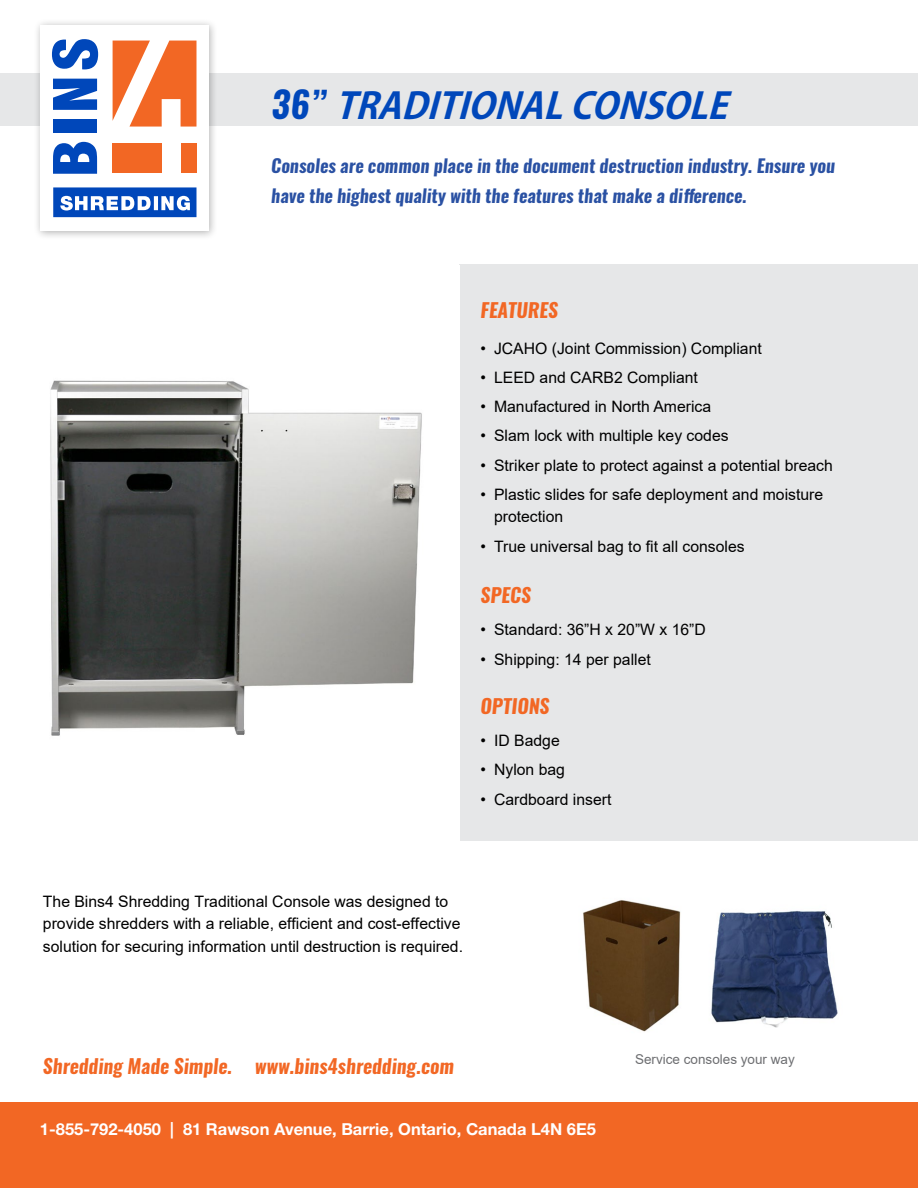
<style>
.page{position:relative;width:918px;height:1188px;background:#fff}
.page>*{position:absolute;margin:0;border:0;box-sizing:border-box;transform-origin:0 0}
.t1{font:italic 700 36px "Adobe Gothic Std";color:#0047ba}
.t2{font:italic 700 19.5px "Oswald";color:#f26724}
.t3{font:italic 700 18px/30px "Oswald";color:#2a51a3}
.t4{font:700 16.5px "Helvetica Neue LT Std";color:#fff}
.t5{font:15.75px/22.5px "Arial";color:#000}
.t6{font:13.5px "Arial";color:#6d6e71}
.s1{font-family:"Oswald"}
</style>
<div class="page">
<div style="left:0;top:74px;width:918px;height:52px;background:#e6e7e8"></div>
<div style="left:0;top:1102px;width:918px;height:86px;background:#f26724"></div>
<div style="left:33px;top:19px;width:185px;height:221px;background:#000;opacity:.3"></div>
<div style="left:40px;top:25px;width:168px;height:206px;background:#fff"></div>
<svg style="left:53px;top:142px;width:44px;height:32px"></svg>
<div style="left:53px;top:120px;width:44px;height:13px;background:#0047ba"></div>
<svg style="left:53px;top:79px;width:44px;height:31px"></svg>
<svg style="left:52px;top:39px;width:46px;height:30px"></svg>
<svg style="left:53px;top:187px;width:143px;height:30px"></svg>
<div style="left:181px;top:144px;width:15px;height:29px;background:#f26724"></div>
<svg style="left:113px;top:41px;width:83px;height:86px"></svg>
<div style="left:113px;top:144px;width:49px;height:29px;background:#f26724"></div>
<div style="left:459px;top:264px;width:459px;height:576px;background:#e6e7e8"></div>
<img style="left:50px;top:266px;width:410px;height:574px">
<img style="left:711px;top:911px;width:127px;height:117px">
<img style="left:583px;top:900px;width:98px;height:132px">
<h1 class="t1" style="left:271px;top:88px;width:467px"><span class="s1">3 6 ”</span> TRADITIONAL CONSOLE</h1>
<p class="t3" style="left:271px;top:153px;width:565px">Consoles are common place in the document destruction industry. Ensure you have the highest quality with the features that make a difference.</p>
<p class="t2" style="left:481px;top:302px;width:79px">FEATURES</p>
<p class="t5" style="left:481px;top:338px;width:283px">• JCAHO (Joint Commission) Compliant</p>
<p class="t5" style="left:481px;top:368px;width:219px">• LEED and CARB2 Compliant</p>
<p class="t5" style="left:481px;top:397px;width:232px">• Manufactured in North America</p>
<p class="t5" style="left:481px;top:426px;width:250px">• Slam lock with multiple key codes</p>
<p class="t5" style="left:481px;top:455px;width:354px">• Striker plate to protect against a potential breach</p>
<p class="t5" style="left:494px;top:485px;width:331px;text-indent:-13px">• Plastic slides for safe deployment and moisture protection</p>
<p class="t5" style="left:481px;top:536px;width:266px">• True universal bag to fit all consoles</p>
<p class="t2" style="left:481px;top:587px;width:52px">SPECS</p>
<p class="t5" style="left:481px;top:620px;width:227px">• Standard: 36”H x 20”W x 16”D</p>
<p class="t5" style="left:481px;top:649px;width:172px">• Shipping: 14 per pallet</p>
<p class="t2" style="left:481px;top:698px;width:70px">OPTIONS</p>
<p class="t5" style="left:481px;top:731px;width:81px">• ID Badge</p>
<p class="t5" style="left:481px;top:760px;width:86px">• Nylon bag</p>
<p class="t5" style="left:481px;top:789px;width:132px">• Cardboard insert</p>
<p class="t5" style="left:43px;top:892px;width:422px">The Bins4 Shredding Traditional Console was designed to provide shredders with a reliable, efficient and cost-effective solution for securing information until destruction is required.</p>
<p class="t2" style="left:43px;top:1058px;width:413px">Shredding Made Simple. www.bins4shredding.com</p>
<p class="t4" style="left:40px;top:1122px;width:557px">1-855-792-4050 | 81 Rawson Avenue, Barrie, Ontario, Canada L4N 6E5</p>
<p class="t6" style="left:635px;top:1054px;width:161px">Service consoles your way</p>
</div>
